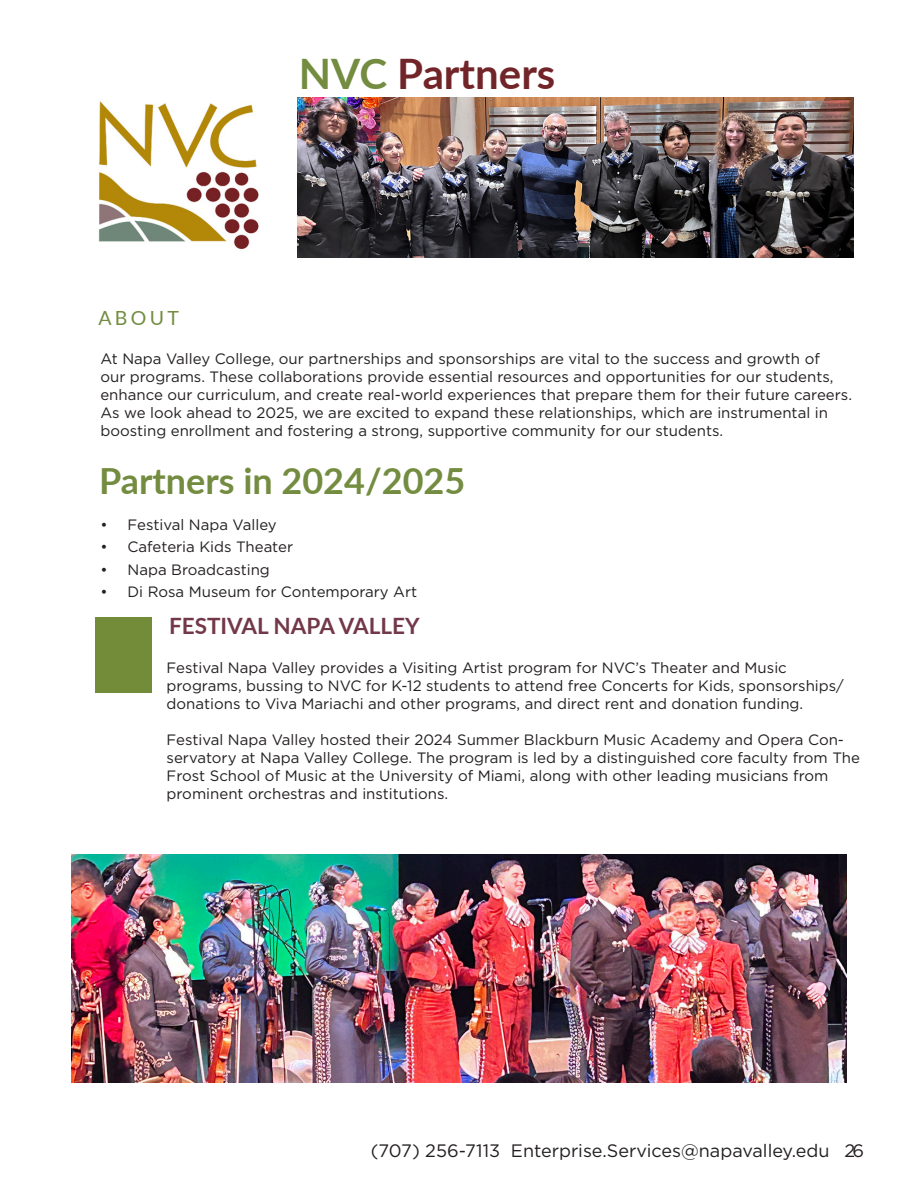
<style>
.page{position:relative;width:918px;height:1188px;background:#fff}
.page>*{position:absolute;margin:0;border:0;box-sizing:border-box;transform-origin:0 0}
.t1{font:700 42px "Lato";color:#722529}
.t2{font:700 36px "Lato";color:#738c40}
.t3{font:700 22.5px "Lato";color:#723849}
.t4{font:19.5px "Lato";letter-spacing:.17em;color:#738c40}
.t5{font:18px "Gotham";color:#231f20}
.t6{font:15px/18px "Gotham";color:#231f20}
.s1{color:#738c40}
</style>
<div class="page">
<div style="left:95px;top:617px;width:56px;height:76px;background:#728c3a"></div>
<img style="left:297px;top:97px;width:557px;height:161px">
<img style="left:98px;top:101px;width:161px;height:149px">
<img style="left:71px;top:855px;width:776px;height:228px">
<p class="t4" style="left:98px;top:304px;width:82px">ABOUT</p>
<p class="t1" style="left:299px;top:43px;width:258px"><span class="s1">NVC</span> Partners</p>
<p class="t6" style="left:100px;top:350px;width:753px">At Napa Valley College, our partnerships and sponsorships are vital to the success and growth of<br>our programs. These collaborations provide essential resources and opportunities for our students, enhance our curriculum, and create real-world experiences that prepare them for their future careers.<br>As we look ahead to 2025, we are excited to expand these relationships, which are instrumental in boosting enrollment and fostering a strong, supportive community for our students.</p>
<p class="t2" style="left:99px;top:454px;width:368px">Partners in 2024/2025</p>
<p class="t6" style="left:101px;top:515px;width:178px">• Festival Napa Valley</p>
<p class="t6" style="left:101px;top:537px;width:194px">• Cafeteria Kids Theater</p>
<p class="t6" style="left:101px;top:560px;width:171px">• Napa Broadcasting</p>
<p class="t6" style="left:101px;top:582px;width:318px">• Di Rosa Museum for Contemporary Art</p>
<p class="t3" style="left:169px;top:609px;width:252px">FESTIVAL NAPA VALLEY</p>
<p class="t6" style="left:167px;top:659px;width:679px">Festival Napa Valley provides a Visiting Artist program for NVC’s Theater and Music programs, bussing to NVC for K-12 students to attend free Concerts for Kids, sponsorships/ donations to Viva Mariachi and other programs, and direct rent and donation funding.</p>
<p class="t6" style="left:167px;top:731px;width:695px">Festival Napa Valley hosted their 2024 Summer Blackburn Music Academy and Opera Con&shy;servatory at Napa Valley College. The program is led by a distinguished core faculty from The Frost School of Music at the University of Miami, along with other leading musicians from prominent orchestras and institutions.</p>
<p class="t5" style="left:371px;top:1139px;width:495px">(707) 256-7113 Enterprise.Services@napavalley.edu 26</p>
</div>
